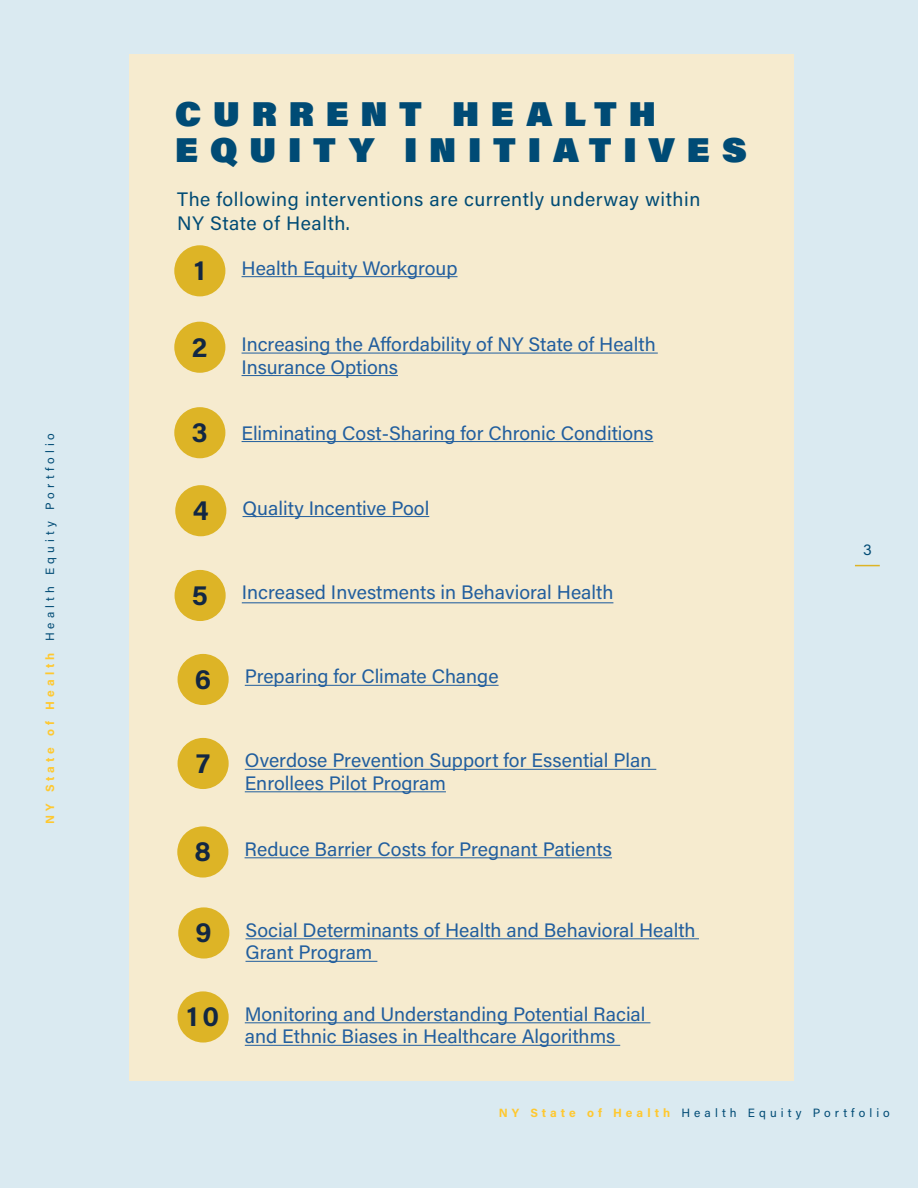
<style>
.page{position:relative;width:918px;height:1188px;background:#daeaf1}
.page>*{position:absolute;margin:0;border:0;box-sizing:border-box;transform-origin:0 0}
.t1{font:900 34.5px/36px "Acumin Pro";letter-spacing:.34em;color:#004b75}
.t2{font:700 27px "Acumin Pro";color:#122743}
.t3{font:19.5px/22.5px "Acumin Pro";color:#215e9e}
.t4{font:19.5px/23.4px "Acumin Pro";letter-spacing:.03em;color:#004b75}
.t5{font:15px "Acumin Pro";color:#004b75}
.t6{font:12px "Acumin Pro";letter-spacing:.34em;color:#004b75}
.s1{font-weight:700;color:#ffc82f}
.s2{font-weight:700;font-size:27px;color:#122743}
</style>
<div class="page">
<svg style="left:855px;top:565px;width:25px;height:1px"></svg>
<div style="left:130px;top:54px;width:664px;height:1026px;background:#f6ebcf"></div>
<hr style="left:242px;top:276px;width:216px;height:1px;background:#215e9e">
<div style="left:174px;top:245px;width:51px;height:51px;background:#ddb426;border-radius:50%"></div>
<hr style="left:242px;top:353px;width:416px;height:1px;background:#215e9e">
<hr style="left:242px;top:375px;width:156px;height:1px;background:#215e9e">
<div style="left:174px;top:322px;width:51px;height:51px;background:#ddb426;border-radius:50%"></div>
<hr style="left:242px;top:441px;width:411px;height:1px;background:#215e9e">
<div style="left:174px;top:407px;width:51px;height:51px;background:#ddb426;border-radius:50%"></div>
<hr style="left:243px;top:516px;width:186px;height:1px;background:#215e9e">
<div style="left:175px;top:485px;width:51px;height:51px;background:#ddb426;border-radius:50%"></div>
<hr style="left:242px;top:602px;width:371px;height:1px;background:#215e9e">
<div style="left:175px;top:570px;width:51px;height:51px;background:#ddb426;border-radius:50%"></div>
<hr style="left:245px;top:685px;width:254px;height:1px;background:#215e9e">
<div style="left:178px;top:654px;width:51px;height:51px;background:#ddb426;border-radius:50%"></div>
<hr style="left:245px;top:769px;width:411px;height:1px;background:#215e9e">
<hr style="left:245px;top:791px;width:201px;height:1px;background:#215e9e">
<div style="left:178px;top:738px;width:51px;height:51px;background:#ddb426;border-radius:50%"></div>
<hr style="left:245px;top:857px;width:367px;height:1px;background:#215e9e">
<div style="left:177px;top:826px;width:51px;height:52px;background:#ddb426;border-radius:50%"></div>
<hr style="left:246px;top:938px;width:453px;height:1px;background:#215e9e">
<hr style="left:246px;top:961px;width:131px;height:1px;background:#215e9e">
<div style="left:178px;top:907px;width:51px;height:52px;background:#ddb426;border-radius:50%"></div>
<hr style="left:245px;top:1022px;width:405px;height:1px;background:#215e9e">
<hr style="left:245px;top:1045px;width:375px;height:1px;background:#215e9e">
<div style="left:178px;top:991px;width:51px;height:52px;background:#ddb426;border-radius:50%"></div>
<p class="t6" style="left:41px;top:824px;width:393px;rotate:-90deg"><span class="s1">NY State of Health</span> Health Equity Portfolio</p>
<h1 class="t1" style="left:175px;top:95px;width:573px">CURRENT HEALTH<br>EQUITY INITIATIVES</h1>
<p class="t4" style="left:177px;top:187px;width:525px">The following interventions are currently underway within<br>NY State of Health.</p>
<h2 class="t2" style="left:194px;top:252px;width:12px">1</h2>
<p class="t3" style="left:242px;top:256px;width:217px">Health Equity Workgroup</p>
<h2 class="t2" style="left:192px;top:328px;width:17px">2</h2>
<p class="t3" style="left:242px;top:332px;width:416px">Increasing the Affordability of NY State of Health<br>Insurance Options</p>
<h2 class="t2" style="left:192px;top:414px;width:17px">3</h2>
<p class="t3" style="left:242px;top:421px;width:413px">Eliminating Cost-Sharing for Chronic Conditions</p>
<h2 class="t2" style="left:193px;top:492px;width:17px">4</h2>
<p class="t3" style="left:243px;top:496px;width:188px">Quality Incentive Pool</p>
<p class="t3" style="left:192px;top:581px;width:423px"><span class="s2">5</span> Increased Investments in Behavioral Health</p>
<p class="t3" style="left:195px;top:665px;width:305px"><span class="s2">6</span> Preparing for Climate Change</p>
<h2 class="t2" style="left:196px;top:744px;width:15px">7</h2>
<p class="t3" style="left:245px;top:749px;width:408px">Overdose Prevention Support for Essential Plan<br>Enrollees Pilot Program</p>
<p class="t3" style="left:195px;top:837px;width:419px"><span class="s2">8</span> Reduce Barrier Costs for Pregnant Patients</p>
<h2 class="t2" style="left:196px;top:914px;width:18px">9</h2>
<h2 class="t2" style="left:187px;top:998px;width:34px">10</h2>
<p class="t3" style="left:246px;top:918px;width:452px">Social Determinants of Health and Behavioral Health<br>Grant Program</p>
<p class="t3" style="left:245px;top:1002px;width:402px">Monitoring and Understanding Potential Racial and Ethnic Biases in Healthcare Algorithms</p>
<p class="t5" style="left:863px;top:539px;width:10px">3</p>
<p class="t6" style="left:499px;top:1105px;width:393px"><span class="s1">NY State of Health</span> Health Equity Portfolio</p>
</div>
